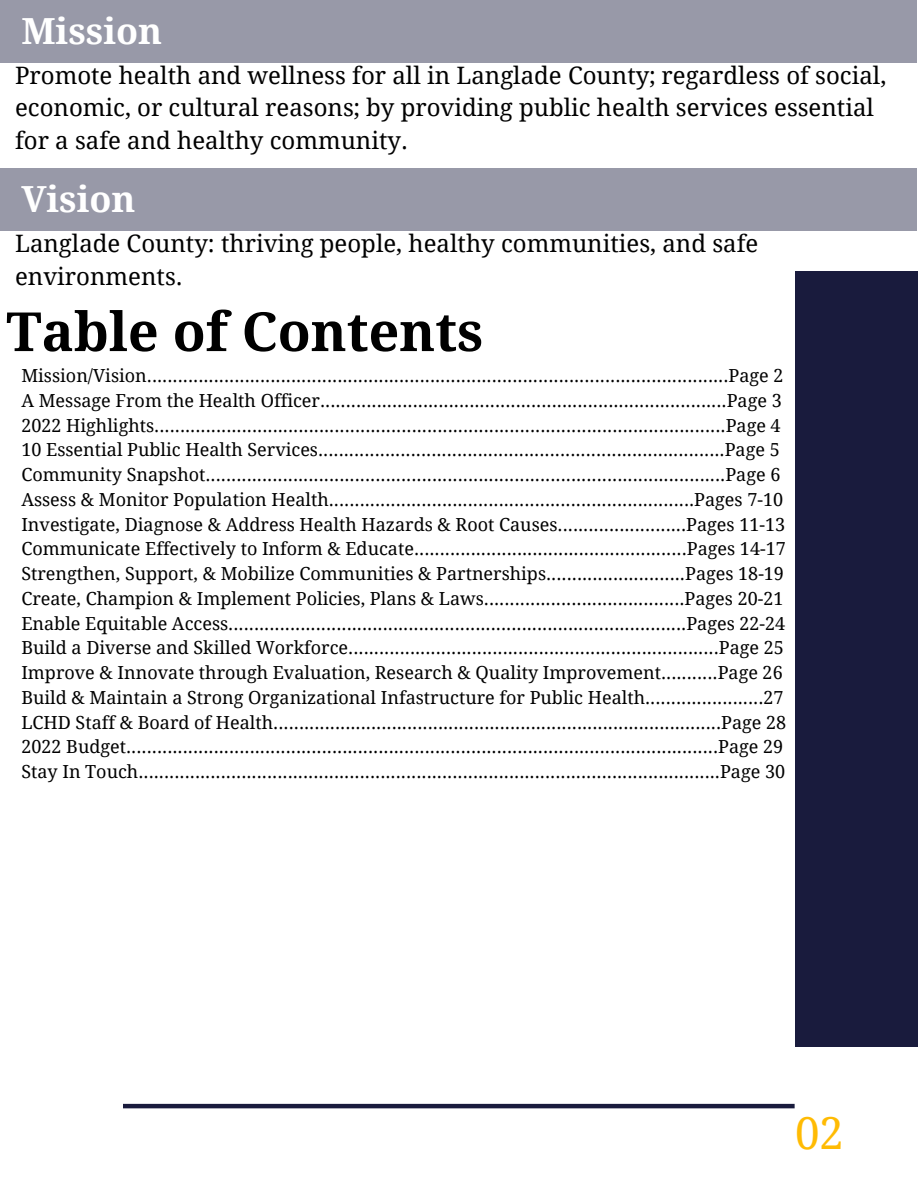
<style>
.page{position:relative;width:918px;height:1188px;background:#fff}
.page>*{position:absolute;margin:0;border:0;box-sizing:border-box;transform-origin:0 0}
.t1{font:700 54px "Droid Serif";color:#000}
.t2{font:43.95px "Droid Serif";color:#ffbb03}
.t3{font:700 36px "Droid Serif";color:#fff}
.t4{font:24px/32.7px "Droid Serif";color:#000}
.t5{font:18px/24.8px "Droid Serif";color:#000}
</style>
<div class="page">
<div style="left:795px;top:271px;width:123px;height:776px;background:#191b3d"></div>
<hr style="left:123px;top:1104px;width:672px;height:4px;background:#191b3d">
<div style="left:0;top:0;width:917px;height:63px;background:#9899a8"></div>
<div style="left:0;top:168px;width:917px;height:63px;background:#9899a8"></div>
<h3 class="t3" style="left:21px;top:10px;width:142px">Mission</h3>
<h3 class="t4" style="left:15px;top:59px;width:873px">Promote health and wellness for all in Langlade County; regardless of social, economic, or cultural reasons; by providing public health services essential for a safe and healthy community.</h3>
<h3 class="t3" style="left:21px;top:179px;width:116px">Vision</h3>
<h3 class="t4" style="left:15px;top:227px;width:745px">Langlade County: thriving people, healthy communities, and safe environments.</h3>
<h1 class="t1" style="left:6px;top:301px;width:479px">Table of Contents</h1>
<p class="t5" style="left:21px;top:364px;width:766px">Mission/Vision.................................................................................................................Page 2<br>A Message From the Health Officer...............................................................................Page 3<br>2022 Highlights...............................................................................................................Page 4<br>10 Essential Public Health Services...............................................................................Page 5<br>Community Snapshot.....................................................................................................Page 6<br>Assess &amp; Monitor Population Health.......................................................................Pages 7-10<br>Investigate, Diagnose &amp; Address Health Hazards &amp; Root Causes.........................Pages 11-13<br>Communicate Effectively to Inform &amp; Educate.....................................................Pages 14-17<br>Strengthen, Support, &amp; Mobilize Communities &amp; Partnerships...........................Pages 18-19<br>Create, Champion &amp; Implement Policies, Plans &amp; Laws.......................................Pages 20-21<br>Enable Equitable Access.........................................................................................Pages 22-24<br>Build a Diverse and Skilled Workforce........................................................................Page 25<br>Improve &amp; Innovate through Evaluation, Research &amp; Quality Improvement...........Page 26<br>Build &amp; Maintain a Strong Organizational Infastructure for Public Health.......................27<br>LCHD Staff &amp; Board of Health.......................................................................................Page 28<br>2022 Budget...................................................................................................................Page 29<br>Stay In Touch.................................................................................................................Page 30</p>
<h2 class="t2" style="left:795px;top:1108px;width:51px">02</h2>
</div>
